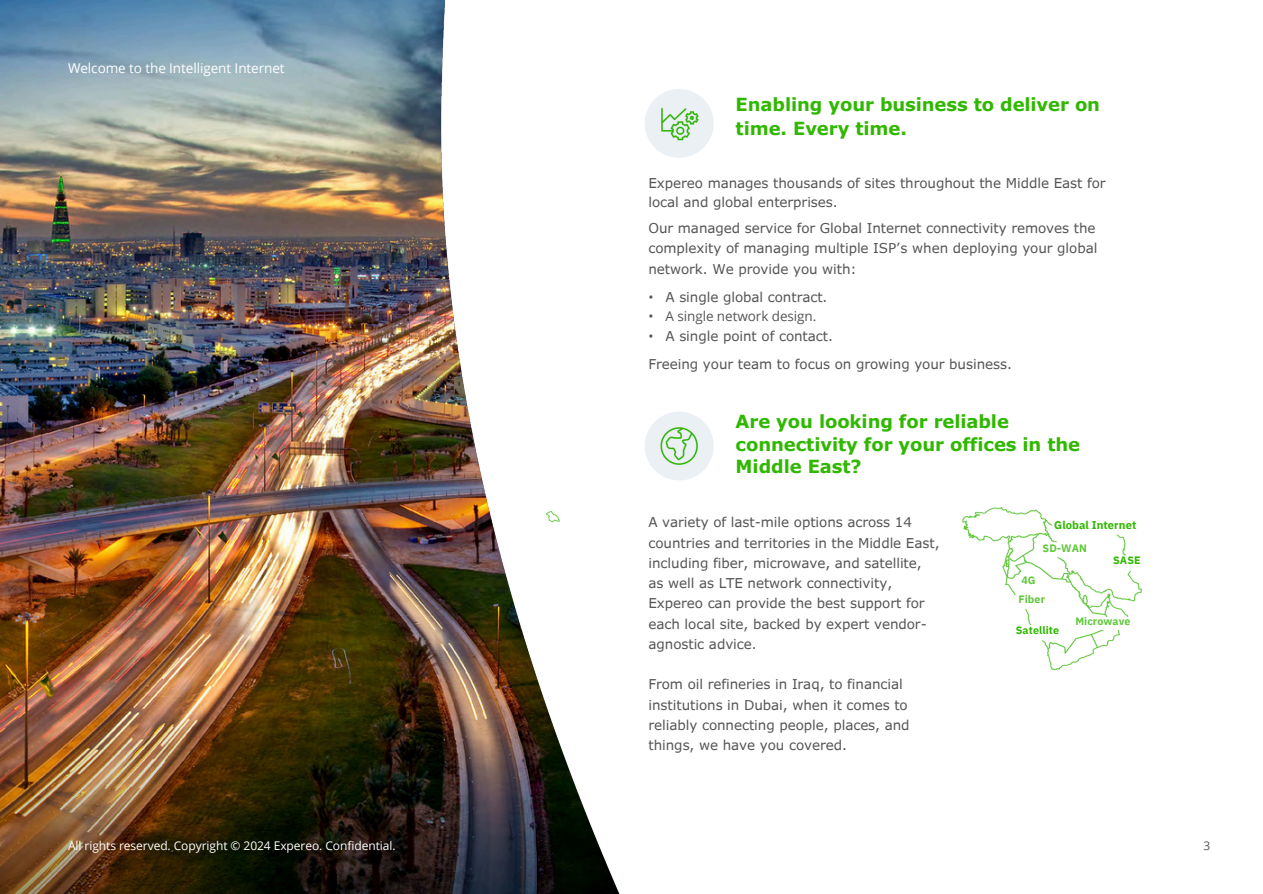
<style>
.page{position:relative;width:1263px;height:894px;background:#fff}
.page>*{position:absolute;margin:0;border:0;box-sizing:border-box;transform-origin:0 0}
.t1{font:700 18px/22.5px "Verdana Pro";letter-spacing:-.005em;color:#30b800}
.t2{font:13.5px/20.2px "Verdana Pro";letter-spacing:-.005em;color:#555}
.t3{font:13.5px "Open Sans";letter-spacing:-.005em;color:#fff}
.t4{font:13.5px "Open Sans";letter-spacing:-.005em;color:#555}
.t5{font:12px "Open Sans";letter-spacing:-.005em;color:#fff}
.t6{font:12px "Open Sans";color:#555}
.t7{font:700 11.25px "IBM Plex Sans";letter-spacing:.005em;color:#30b800}
.t8{font:700 10.8px "IBM Plex Sans";letter-spacing:.005em;color:#60c83b}
.t9{font:700 10.8px "IBM Plex Sans";letter-spacing:.005em;color:#30b800}
</style>
<div class="page">
<img style="left:0;top:0;width:335px;height:893px">
<img style="left:0;top:712px;width:335px;height:180px">
<img style="left:335px;top:0;width:808px;height:893px">
<p class="t3" style="left:68px;top:59px;width:218px">Welcome to the Intelligent Internet</p>
<p class="t1" style="left:736px;top:92px;width:366px;line-height:23.7px">Enabling your business to deliver on time. Every time.</p>
<h2 class="t2" style="left:648px;top:173px;width:459px;line-height:19.2px">Expereo manages thousands of sites throughout the Middle East for local and global enterprises.</h2>
<h2 class="t2" style="left:648px;top:218px;width:450px">Our managed service for Global Internet connectivity removes the complexity of managing multiple ISP’s when deploying your global network. We provide you with:</h2>
<h1 class="t4" style="left:648px;top:287px;width:7px">•</h1>
<h2 class="t2" style="left:665px;top:286px;width:164px">A single global contract.</h2>
<h2 class="t4" style="left:665px;top:306px;width:152px">A single network design.</h2>
<h3 class="t4" style="left:648px;top:326px;width:7px">•</h3>
<h5 class="t2" style="left:665px;top:325px;width:169px">A single point of contact.</h5>
<h5 class="t2" style="left:648px;top:353px;width:365px">Freeing your team to focus on growing your business.</h5>
<p class="t4" style="left:648px;top:307px;width:7px">•</p>
<p class="t1" style="left:736px;top:410px;width:346px">Are you looking for reliable connectivity for your offices in the<br>Middle East?</p>
<h2 class="t2" style="left:648px;top:511px;width:293px">A variety of last-mile options across 14 countries and territories in the Middle East, including fiber, microwave, and satellite, as well as LTE network connectivity, Expereo can provide the best support for each local site, backed by expert vendor&shy;agnostic advice.</h2>
<h2 class="t2" style="left:648px;top:673px;width:263px">From oil refineries in Iraq, to financial institutions in Dubai, when it comes to reliably connecting people, places, and things, we have you covered.</h2>
<h5 class="t7" style="left:1054px;top:517px;width:84px">Global Internet</h5>
<p class="t8" style="left:1042px;top:540px;width:46px">SD-WAN</p>
<p class="t9" style="left:1113px;top:553px;width:29px">SASE</p>
<p class="t8" style="left:1021px;top:572px;width:16px">4G</p>
<p class="t8" style="left:1018px;top:591px;width:28px">Fiber</p>
<p class="t9" style="left:1016px;top:622px;width:45px">Satellite</p>
<h2 class="t8" style="left:1075px;top:613px;width:57px">Microwave</h2>
<p class="t5" style="left:68px;top:837px;width:329px">All rights reserved. Copyright © 2024 Expereo. Confidential.</p>
<h4 class="t6" style="left:1203px;top:837px;width:8px">3</h4>
</div>
